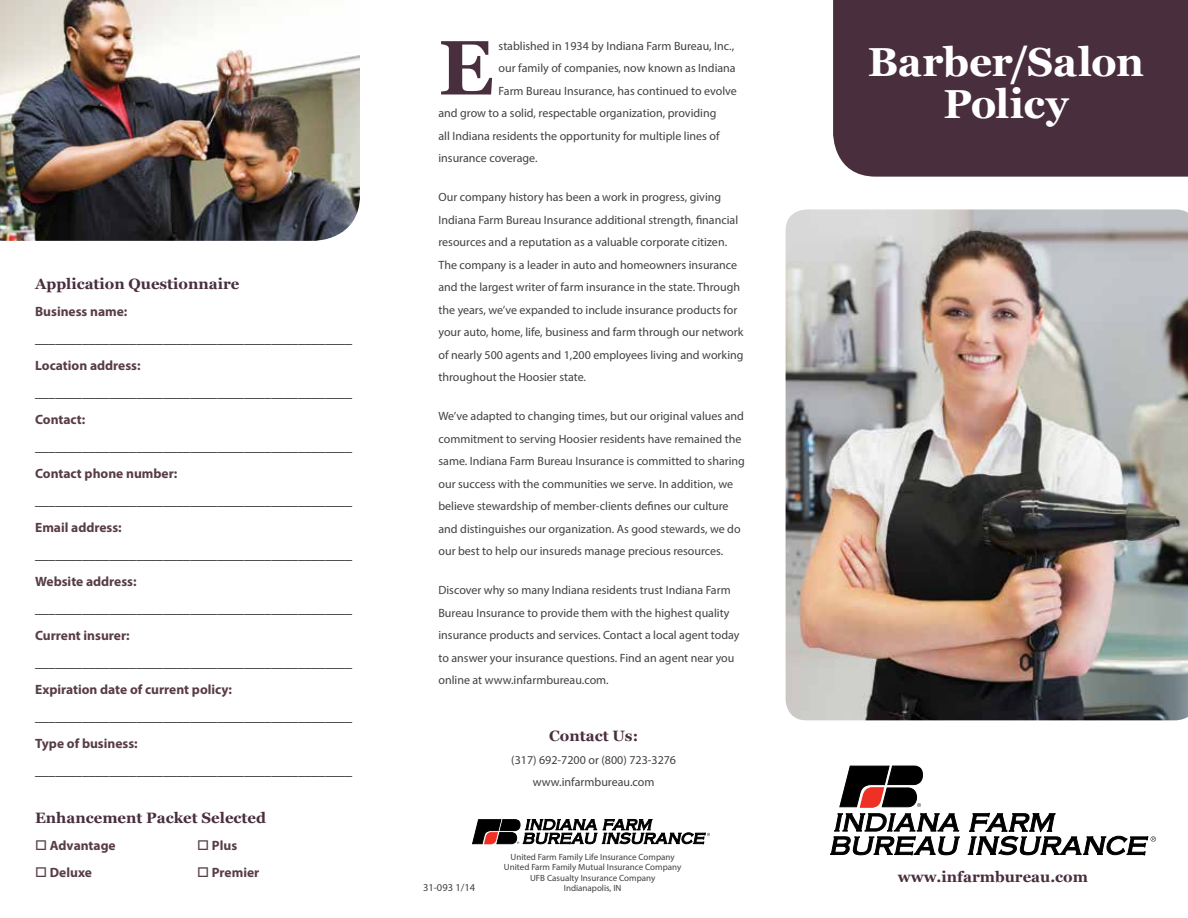
<style>
.page{position:relative;width:1188px;height:918px;background:#fff}
.page>*{position:absolute;margin:0;border:0;box-sizing:border-box;transform-origin:0 0}
.t1{font:700 76.95px "Georgia";color:#492e3d}
.t2{font:700 40.5px/42px "Georgia";letter-spacing:-.01em;color:#fff;text-align:center}
.t3{font:700 15px "Georgia";color:#492e3d}
.t4{font:700 13.5px "Myriad Pro";color:#000}
.t5{font:700 13.5px "Myriad Pro";color:#583c48}
.t6{font:12px/22.5px "Myriad Pro";color:#414042}
.t7{font:10.5px "Myriad Pro";color:#414042}
.t8{font:9px/10.5px "Myriad Pro";color:#414042;text-align:center}
</style>
<div class="page">
<img style="left:786px;top:209px;width:402px;height:511px">
<div style="left:833px;top:0;width:355px;height:177px;background:#492e3d"></div>
<img style="left:0;top:0;width:360px;height:241px">
<svg style="left:472px;top:819px;width:238px;height:25px"></svg>
<svg style="left:968px;top:812px;width:188px;height:43px"></svg>
<svg style="left:830px;top:766px;width:130px;height:89px"></svg>
<p class="t3" style="left:35px;top:273px;width:206px">Application Questionnaire</p>
<p class="t5" style="left:35px;top:303px;width:94px">Business name:</p>
<p class="t4" style="left:35px;top:330px;width:319px">_______________________________________________</p>
<p class="t5" style="left:35px;top:357px;width:107px">Location address:</p>
<p class="t4" style="left:35px;top:384px;width:319px">_______________________________________________</p>
<p class="t5" style="left:35px;top:411px;width:52px">Contact:</p>
<p class="t4" style="left:35px;top:438px;width:319px">_______________________________________________</p>
<p class="t5" style="left:35px;top:465px;width:144px">Contact phone number:</p>
<p class="t4" style="left:35px;top:492px;width:319px">_______________________________________________</p>
<p class="t5" style="left:35px;top:519px;width:88px">Email address:</p>
<p class="t4" style="left:35px;top:546px;width:319px">_______________________________________________</p>
<p class="t5" style="left:35px;top:573px;width:103px">Website address:</p>
<p class="t4" style="left:35px;top:600px;width:319px">_______________________________________________</p>
<p class="t5" style="left:35px;top:627px;width:96px">Current insurer:</p>
<p class="t4" style="left:35px;top:654px;width:319px">_______________________________________________</p>
<p class="t5" style="left:35px;top:681px;width:198px">Expiration date of current policy:</p>
<p class="t4" style="left:35px;top:708px;width:319px">_______________________________________________</p>
<p class="t5" style="left:35px;top:735px;width:104px">Type of business:</p>
<p class="t4" style="left:35px;top:762px;width:319px">_______________________________________________</p>
<p class="t3" style="left:35px;top:807px;width:232px">Enhancement Packet Selected</p>
<p class="t5" style="left:35px;top:837px;width:82px">□ Advantage</p>
<p class="t5" style="left:197px;top:837px;width:42px">□ Plus</p>
<p class="t5" style="left:35px;top:864px;width:58px">□ Deluxe</p>
<p class="t5" style="left:197px;top:864px;width:64px">□ Premier</p>
<h1 class="t1" style="left:438px;top:10px;width:57px">E</h1>
<p class="t6" style="left:499px;top:34px;width:237px">stablished in 1934 by Indiana Farm Bureau, Inc.,</p>
<p class="t6" style="left:499px;top:57px;width:239px">our family of companies, now known as Indiana</p>
<p class="t6" style="left:499px;top:79px;width:240px">Farm Bureau Insurance, has continued to evolve</p>
<p class="t6" style="left:438px;top:102px;width:279px">and grow to a solid, respectable organization, providing</p>
<p class="t6" style="left:438px;top:124px;width:283px">all Indiana residents the opportunity for multiple lines of</p>
<p class="t6" style="left:438px;top:147px;width:101px">insurance coverage.</p>
<p class="t6" style="left:438px;top:186px;width:307px">Our company history has been a work in progress, giving Indiana Farm Bureau Insurance additional strength, financial resources and a reputation as a valuable corporate citizen.<br>The company is a leader in auto and homeowners insurance and the largest writer of farm insurance in the state. Through the years, we’ve expanded to include insurance products for your auto, home, life, business and farm through our network of nearly 500 agents and 1,200 employees living and working throughout the Hoosier state.</p>
<p class="t6" style="left:438px;top:405px;width:308px">We’ve adapted to changing times, but our original values and commitment to serving Hoosier residents have remained the same. Indiana Farm Bureau Insurance is committed to sharing our success with the communities we serve. In addition, we believe stewardship of member-clients defines our culture and distinguishes our organization. As good stewards, we do our best to help our insureds manage precious resources.</p>
<p class="t6" style="left:438px;top:579px;width:303px">Discover why so many Indiana residents trust Indiana Farm Bureau Insurance to provide them with the highest quality insurance products and services. Contact a local agent today to answer your insurance questions. Find an agent near you online at www.infarmbureau.com.</p>
<p class="t3" style="left:549px;top:724px;width:90px">Contact Us:</p>
<p class="t6" style="left:511px;top:748px;width:166px;text-align:center">(317) 692-7200 or (800) 723-3276 www.infarmbureau.com</p>
<p class="t8" style="left:504px;top:851px;width:179px">United Farm Family Life Insurance Company<br>United Farm Family Mutual Insurance Company<br>UFB Casualty Insurance Company</p>
<p class="t7" style="left:423px;top:881px;width:54px">31-093 1/14</p>
<p class="t8" style="left:564px;top:883px;width:59px">Indianapolis, IN</p>
<h2 class="t2" style="left:868px;top:39px;width:278px">Barber/Salon<br>Policy</h2>
<p class="t3" style="left:898px;top:866px;width:192px">www.infarmbureau.com</p>
</div>
